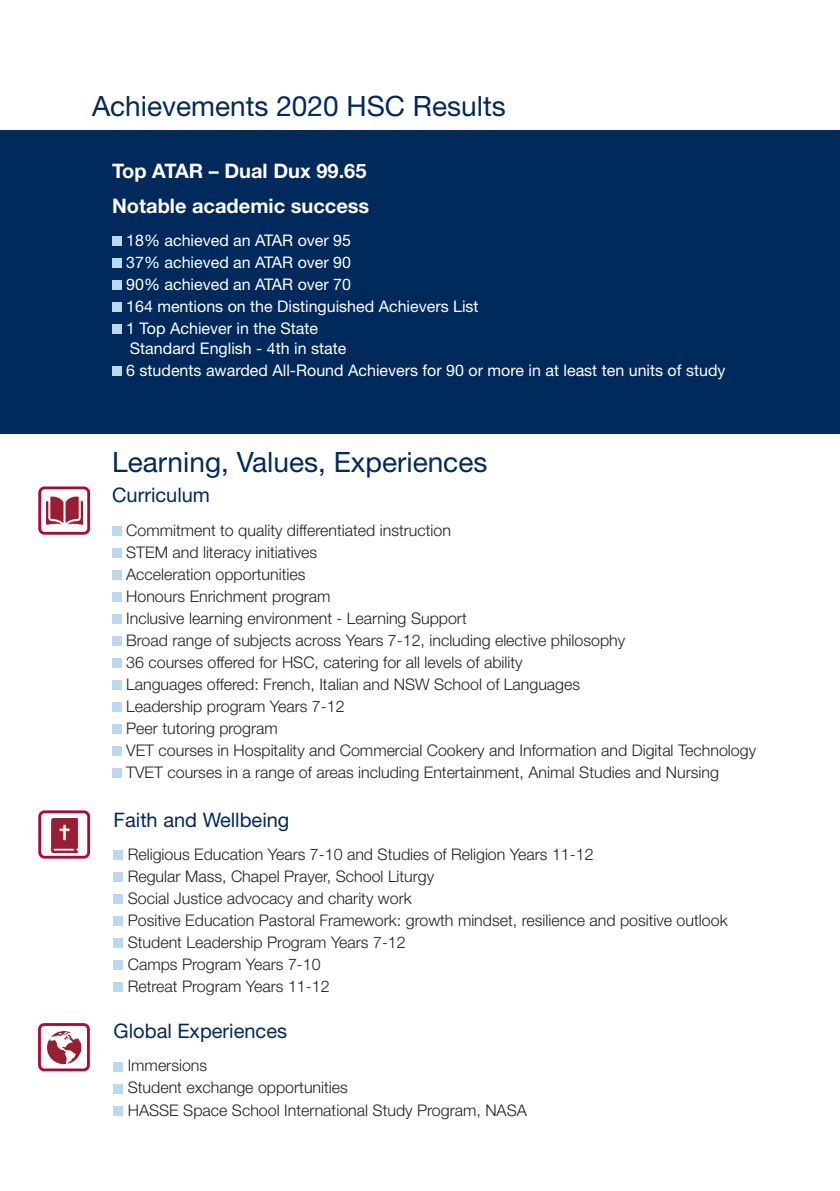
<style>
.page{position:relative;width:840px;height:1191px;background:#fff}
.page>*{position:absolute;margin:0;border:0;box-sizing:border-box;transform-origin:0 0}
.t1{font:28px "Helvetica Neue LT Std";color:#00295c}
.t2{font:20px "Helvetica Neue LT Std";color:#00295c}
.t3{font:700 20px "Helvetica Neue LT Std";color:#fff}
.t4{font:300 16px "Helvetica Neue LT Std";color:#231f20}
.t5{font:16px/22px "Helvetica Neue LT Std";color:#fff}
</style>
<div class="page">
<div style="left:38px;top:1023px;width:52px;height:48px;border:3px solid #b30437;border-radius:5px"></div>
<div style="left:38px;top:486px;width:52px;height:49px;border:3px solid #b30437;border-radius:5px"></div>
<img style="left:46px;top:496px;width:36px;height:29px">
<div style="left:112px;top:526px;width:10px;height:9px;background:#bcd8f0"></div>
<div style="left:112px;top:548px;width:10px;height:9px;background:#bcd8f0"></div>
<div style="left:112px;top:570px;width:10px;height:9px;background:#bcd8f0"></div>
<div style="left:112px;top:592px;width:10px;height:9px;background:#bcd8f0"></div>
<div style="left:112px;top:614px;width:10px;height:9px;background:#bcd8f0"></div>
<div style="left:112px;top:636px;width:10px;height:9px;background:#bcd8f0"></div>
<div style="left:112px;top:658px;width:10px;height:9px;background:#bcd8f0"></div>
<div style="left:112px;top:680px;width:10px;height:9px;background:#bcd8f0"></div>
<div style="left:112px;top:702px;width:10px;height:9px;background:#bcd8f0"></div>
<div style="left:112px;top:724px;width:10px;height:9px;background:#bcd8f0"></div>
<div style="left:112px;top:746px;width:10px;height:9px;background:#bcd8f0"></div>
<div style="left:112px;top:768px;width:10px;height:9px;background:#bcd8f0"></div>
<div style="left:38px;top:810px;width:52px;height:48px;border:3px solid #b30437;border-radius:5px"></div>
<img style="left:51px;top:818px;width:28px;height:34px">
<img style="left:48px;top:1031px;width:32px;height:32px">
<div style="left:114px;top:850px;width:9px;height:10px;background:#bcd8f0"></div>
<div style="left:114px;top:872px;width:9px;height:10px;background:#bcd8f0"></div>
<div style="left:114px;top:894px;width:9px;height:10px;background:#bcd8f0"></div>
<div style="left:114px;top:916px;width:9px;height:10px;background:#bcd8f0"></div>
<div style="left:114px;top:938px;width:9px;height:10px;background:#bcd8f0"></div>
<div style="left:114px;top:960px;width:9px;height:10px;background:#bcd8f0"></div>
<div style="left:114px;top:982px;width:9px;height:10px;background:#bcd8f0"></div>
<div style="left:114px;top:1061px;width:9px;height:10px;background:#bcd8f0"></div>
<div style="left:114px;top:1083px;width:9px;height:10px;background:#bcd8f0"></div>
<div style="left:114px;top:1105px;width:9px;height:10px;background:#bcd8f0"></div>
<div style="left:0;top:131px;width:839px;height:303px;background:#00295c"></div>
<div style="left:112px;top:237px;width:10px;height:9px;background:#bcd8f0"></div>
<div style="left:112px;top:259px;width:10px;height:9px;background:#bcd8f0"></div>
<div style="left:112px;top:281px;width:10px;height:9px;background:#bcd8f0"></div>
<div style="left:112px;top:303px;width:10px;height:9px;background:#bcd8f0"></div>
<div style="left:112px;top:325px;width:10px;height:9px;background:#bcd8f0"></div>
<div style="left:112px;top:367px;width:10px;height:9px;background:#bcd8f0"></div>
<p class="t1" style="left:92px;top:89px;width:415px">Achievements 2020 HSC Results</p>
<p class="t3" style="left:112px;top:158px;width:256px">Top ATAR – Dual Dux 99.65</p>
<p class="t3" style="left:112px;top:193px;width:258px">Notable academic success</p>
<p class="t5" style="left:126px;top:229px;width:226px">18% achieved an ATAR over 95</p>
<p class="t5" style="left:126px;top:251px;width:226px">37% achieved an ATAR over 90</p>
<p class="t5" style="left:126px;top:273px;width:226px">90% achieved an ATAR over 70</p>
<p class="t5" style="left:126px;top:295px;width:354px">164 mentions on the Distinguished Achievers List</p>
<p class="t5" style="left:126px;top:317px;width:193px">1 Top Achiever in the State</p>
<p class="t5" style="left:126px;top:337px;width:600px">Standard English - 4th in state<br>6 students awarded All-Round Achievers for 90 or more in at least ten units of study</p>
<p class="t1" style="left:112px;top:445px;width:376px">Learning, Values, Experiences</p>
<p class="t2" style="left:112px;top:483px;width:99px">Curriculum</p>
<p class="t4" style="left:126px;top:520px;width:326px">Commitment to quality differentiated instruction</p>
<p class="t4" style="left:126px;top:542px;width:192px">STEM and literacy initiatives</p>
<p class="t4" style="left:126px;top:564px;width:181px">Acceleration opportunities</p>
<p class="t4" style="left:126px;top:586px;width:206px">Honours Enrichment program</p>
<p class="t4" style="left:126px;top:608px;width:342px">Inclusive learning environment - Learning Support</p>
<p class="t4" style="left:126px;top:630px;width:500px">Broad range of subjects across Years 7-12, including elective philosophy</p>
<p class="t4" style="left:126px;top:652px;width:397px">36 courses offered for HSC, catering for all levels of ability</p>
<p class="t4" style="left:126px;top:674px;width:455px">Languages offered: French, Italian and NSW School of Languages</p>
<p class="t4" style="left:126px;top:696px;width:220px">Leadership program Years 7-12</p>
<p class="t4" style="left:126px;top:718px;width:153px">Peer tutoring program</p>
<p class="t4" style="left:126px;top:740px;width:631px">VET courses in Hospitality and Commercial Cookery and Information and Digital Technology</p>
<p class="t4" style="left:126px;top:762px;width:594px">TVET courses in a range of areas including Entertainment, Animal Studies and Nursing</p>
<p class="t2" style="left:114px;top:807px;width:177px">Faith and Wellbeing</p>
<p class="t4" style="left:128px;top:844px;width:467px">Religious Education Years 7-10 and Studies of Religion Years 11-12</p>
<p class="t4" style="left:128px;top:866px;width:308px">Regular Mass, Chapel Prayer, School Liturgy</p>
<p class="t4" style="left:128px;top:888px;width:285px">Social Justice advocacy and charity work</p>
<p class="t4" style="left:128px;top:910px;width:601px">Positive Education Pastoral Framework: growth mindset, resilience and positive outlook</p>
<p class="t4" style="left:128px;top:932px;width:279px">Student Leadership Program Years 7-12</p>
<p class="t4" style="left:128px;top:954px;width:194px">Camps Program Years 7-10</p>
<p class="t4" style="left:128px;top:976px;width:203px">Retreat Program Years 11-12</p>
<p class="t2" style="left:114px;top:1019px;width:175px">Global Experiences</p>
<p class="t4" style="left:128px;top:1056px;width:81px">Immersions</p>
<p class="t4" style="left:128px;top:1078px;width:221px">Student exchange opportunities</p>
<p class="t4" style="left:128px;top:1100px;width:400px">HASSE Space School International Study Program, NASA</p>
</div>
